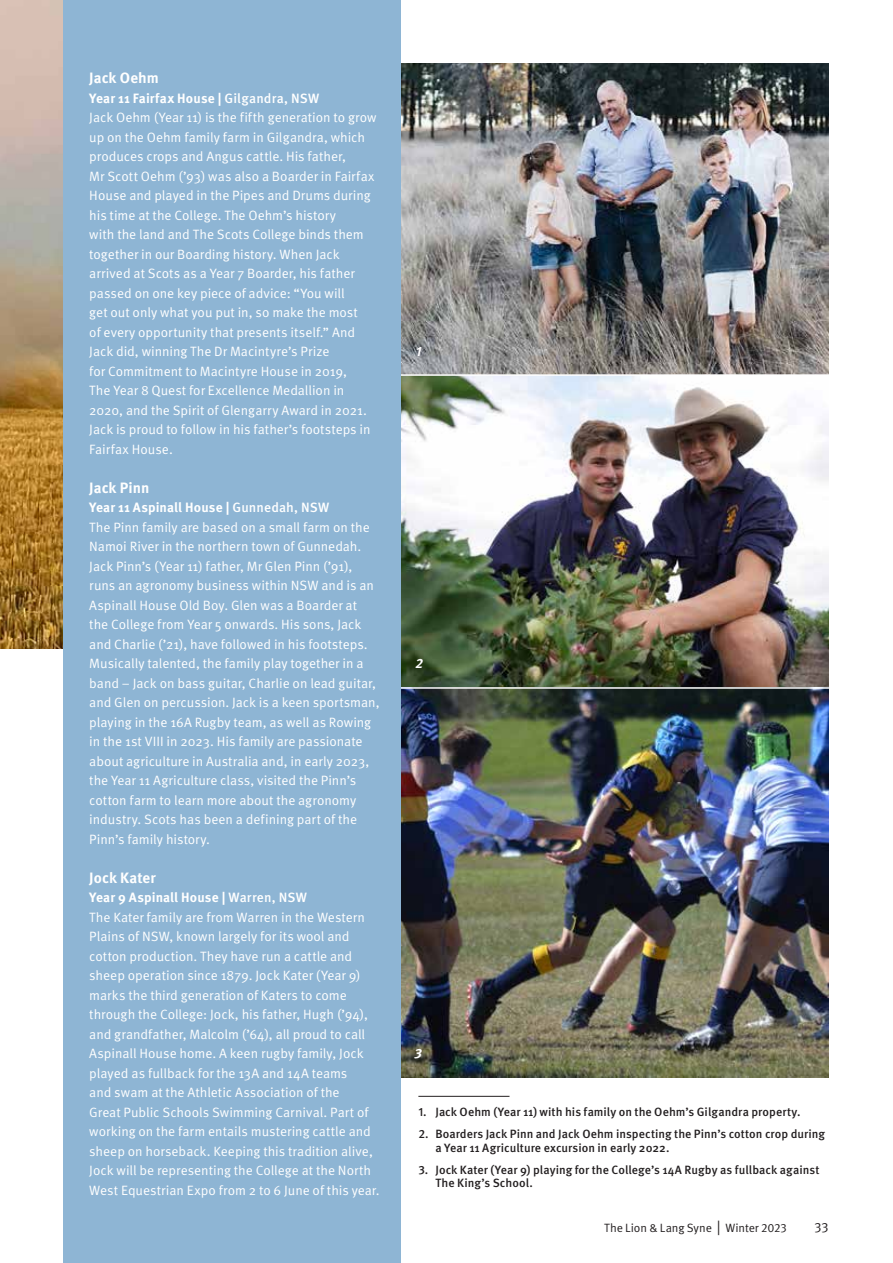
<style>
.page{position:relative;width:893px;height:1263px;background:#fff}
.page>*{position:absolute;margin:0;border:0;box-sizing:border-box;transform-origin:0 0}
.t1{font:700 15px "Meta Pro";color:#fff}
.t2{font:13.5px/19.5px "Meta Pro Norm";letter-spacing:-.005em;color:#fff}
.t3{font:700 13.5px "Meta Pro";letter-spacing:.005em;color:#fff}
.t4{font:italic 700 13.5px "Meta Pro";color:#fff}
.t5{font:13.5px "Meta Pro Norm";color:#231f20}
.t6{font:500 12px/13.5px "Meta Pro";color:#231f20}
.t7{font:12px "Meta Pro Norm";letter-spacing:-.01em;color:#231f20}
.s1{font-weight:500}
.s2{font-size:15px}
</style>
<div class="page">
<img style="left:401px;top:64px;width:427px;height:310px">
<img style="left:401px;top:376px;width:427px;height:701px">
<hr style="left:401px;top:687px;width:437px;height:2px;background:#fff">
<img style="left:0;top:0;width:64px;height:649px">
<hr style="left:418px;top:1096px;width:91px;height:1px;background:#231f20">
<div style="left:64px;top:0;width:337px;height:1263px;background:#8eb5d4"></div>
<p class="t1" style="left:89px;top:66px;width:71px">Jack Oehm</p>
<p class="t3" style="left:89px;top:88px;width:232px">Year 11 Fairfax House | <span class="s1">Gilgandra, NSW</span></p>
<p class="t2" style="left:89px;top:107px;width:289px">Jack Oehm (Year 11) is the fifth generation to grow up on the Oehm family farm in Gilgandra, which produces crops and Angus cattle. His father,<br>Mr Scott Oehm (’93) was also a Boarder in Fairfax House and played in the Pipes and Drums during his time at the College. The Oehm’s history<br>with the land and The Scots College binds them together in our Boarding history. When Jack arrived at Scots as a Year 7 Boarder, his father passed on one key piece of advice: “You will<br>get out only what you put in, so make the most<br>of every opportunity that presents itself.” And Jack did, winning The Dr Macintyre’s Prize<br>for Commitment to Macintyre House in 2019,<br>The Year 8 Quest for Excellence Medallion in 2020, and the Spirit of Glengarry Award in 2021.<br>Jack is proud to follow in his father’s footsteps in Fairfax House.</p>
<p class="t1" style="left:89px;top:476px;width:62px">Jack Pinn</p>
<p class="t3" style="left:89px;top:497px;width:242px">Year 11 Aspinall House | <span class="s1">Gunnedah, NSW</span></p>
<p class="t2" style="left:89px;top:516px;width:292px">The Pinn family are based on a small farm on the Namoi River in the northern town of Gunnedah.<br>Jack Pinn’s (Year 11) father, Mr Glen Pinn (’91), runs an agronomy business within NSW and is an Aspinall House Old Boy. Glen was a Boarder at<br>the College from Year 5 onwards. His sons, Jack and Charlie (’21), have followed in his footsteps.<br>Musically talented, the family play together in a band – Jack on bass guitar, Charlie on lead guitar, and Glen on percussion. Jack is a keen sportsman, playing in the 16A Rugby team, as well as Rowing in the 1st VIII in 2023. His family are passionate about agriculture in Australia and, in early 2023, the Year 11 Agriculture class, visited the Pinn’s cotton farm to learn more about the agronomy industry. Scots has been a defining part of the Pinn’s family history.</p>
<p class="t1" style="left:89px;top:866px;width:68px">Jock Kater</p>
<p class="t3" style="left:89px;top:887px;width:219px">Year 9 Aspinall House | <span class="s1">Warren, NSW</span></p>
<p class="t2" style="left:89px;top:906px;width:292px">The Kater family are from Warren in the Western Plains of NSW, known largely for its wool and cotton production. They have run a cattle and sheep operation since 1879. Jock Kater (Year 9) marks the third generation of Katers to come through the College: Jock, his father, Hugh (’94), and grandfather, Malcolm (’64), all proud to call Aspinall House home. A keen rugby family, Jock played as fullback for the 13A and 14A teams<br>and swam at the Athletic Association of the<br>Great Public Schools Swimming Carnival. Part of working on the farm entails mustering cattle and sheep on horseback. Keeping this tradition alive, Jock will be representing the College at the North West Equestrian Expo from 2 to 6 June of this year.</p>
<p class="t4" style="left:416px;top:341px;width:7px">1</p>
<p class="t4" style="left:415px;top:653px;width:9px">2</p>
<p class="t4" style="left:415px;top:1043px;width:9px">3</p>
<p class="t6" style="left:418px;top:1104px;width:384px">1. Jack Oehm (Year 11) with his family on the Oehm’s Gilgandra property.</p>
<p class="t6" style="left:435px;top:1126px;width:391px;text-indent:-17px">2. Boarders Jack Pinn and Jack Oehm inspecting the Pinn’s cotton crop during a Year 11 Agriculture excursion in early 2022.</p>
<p class="t6" style="left:435px;top:1162px;width:385px;text-indent:-17px">3. Jock Kater (Year 9) playing for the College’s 14A Rugby as fullback against<br>The King’s School.</p>
<p class="t7" style="left:604px;top:1219px;width:184px">The Lion &amp; Lang Syne <span class="s2">|</span> Winter 2023</p>
<p class="t5" style="left:814px;top:1217px;width:16px">33</p>
</div>
